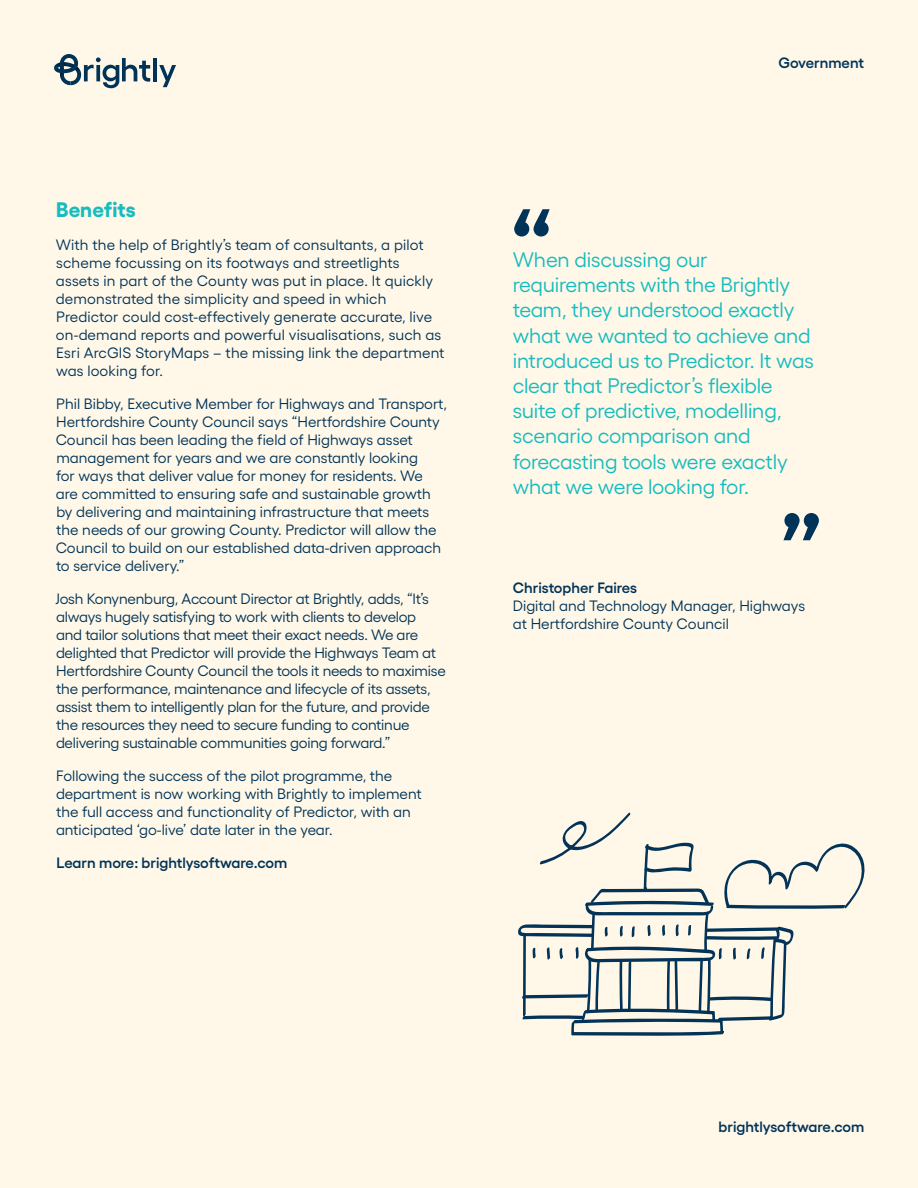
<style>
.page{position:relative;width:918px;height:1188px;background:#fff8e8}
.page>*{position:absolute;margin:0;border:0;box-sizing:border-box;transform-origin:0 0}
.t1{font:700 90px "Yellix";color:#003358}
.t2{font:21px/25.2px "Yellix";letter-spacing:-.01em;color:#17bcbe}
.t3{font:700 21px "Yellix";color:#17bcbe}
.t4{font:15px/18px "Yellix";letter-spacing:-.005em;color:#003358}
.t5{font:600 15px "Yellix";color:#003358}
</style>
<div class="page">
<svg style="left:54px;top:54px;width:24px;height:31px"></svg>
<svg style="left:84px;top:57px;width:66px;height:31px;background:#abb7b8"></svg>
<hr style="left:153px;top:58px;width:4px;height:23px;background:#003358">
<svg style="left:159px;top:65px;width:17px;height:22px"></svg>
<svg style="left:518px;top:812px;width:347px;height:224px;background:#dfdfd5"></svg>
<h2 class="t3" style="left:56px;top:193px;width:81px">Benefits</h2>
<p class="t4" style="left:56px;top:234px;width:390px">With the help of Brightly’s team of consultants, a pilot scheme focussing on its footways and streetlights assets in part of the County was put in place. It quickly demonstrated the simplicity and speed in which Predictor could cost-effectively generate accurate, live on-demand reports and powerful visualisations, such as Esri ArcGIS StoryMaps – the missing link the department was looking for.</p>
<p class="t4" style="left:56px;top:393px;width:393px">Phil Bibby, Executive Member for Highways and Transport, Hertfordshire County Council says “Hertfordshire County Council has been leading the field of Highways asset management for years and we are constantly looking<br>for ways that deliver value for money for residents. We are committed to ensuring safe and sustainable growth by delivering and maintaining infrastructure that meets the needs of our growing County. Predictor will allow the Council to build on our established data-driven approach to service delivery.”</p>
<p class="t4" style="left:55px;top:588px;width:392px">Josh Konynenburg, Account Director at Brightly, adds, “It’s always hugely satisfying to work with clients to develop<br>and tailor solutions that meet their exact needs. We are delighted that Predictor will provide the Highways Team at Hertfordshire County Council the tools it needs to maximise the performance, maintenance and lifecycle of its assets, assist them to intelligently plan for the future, and provide the resources they need to secure funding to continue delivering sustainable communities going forward.”</p>
<p class="t4" style="left:56px;top:765px;width:367px">Following the success of the pilot programme, the department is now working with Brightly to implement the full access and functionality of Predictor, with an anticipated ‘go-live’ date later in the year.</p>
<p class="t5" style="left:56px;top:851px;width:233px">Learn more: brightlysoftware.com</p>
<h1 class="t1" style="left:510px;top:176px;width:46px">“</h1>
<p class="t5" style="left:779px;top:51px;width:87px">Government</p>
<p class="t2" style="left:513px;top:245px;width:303px">When discussing our requirements with the Brightly team, they understood exactly what we wanted to achieve and introduced us to Predictor. It was clear that Predictor’s flexible suite of predictive, modelling, scenario comparison and forecasting tools were exactly what we were looking for.</p>
<h1 class="t1" style="left:823px;top:573px;width:46px;rotate:-180deg">“</h1>
<p class="t5" style="left:513px;top:576px;width:126px">Christopher Faires</p>
<p class="t4" style="left:513px;top:595px;width:294px">Digital and Technology Manager, Highways at Hertfordshire County Council</p>
<p class="t5" style="left:719px;top:1115px;width:147px">brightlysoftware.com</p>
</div>
